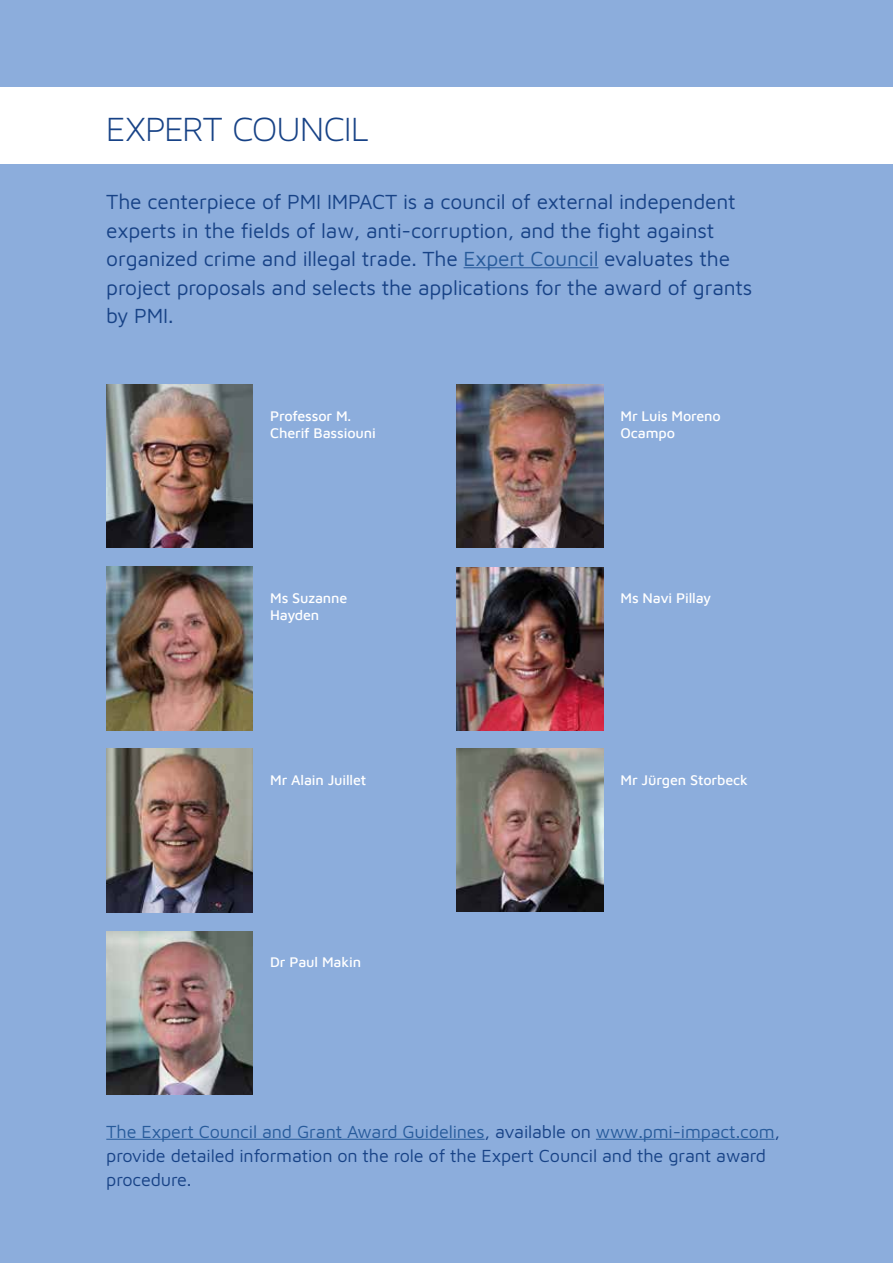
<style>
.page{position:relative;width:893px;height:1263px;background:#8caddc}
.page>*{position:absolute;margin:0;border:0;box-sizing:border-box;transform-origin:0 0}
.t1{font:36px "Maven Pro Light 300";letter-spacing:-.02em;color:#174286}
.t2{font:21px/28.5px "Maven Pro";letter-spacing:-.01em;color:#174286}
.t3{font:18px/24px "Maven Pro";letter-spacing:-.01em;color:#174286}
.t4{font:500 14.4px/17.2px "Maven Pro";letter-spacing:-.01em;color:#fff}
.s1{color:#275b9b}
</style>
<div class="page">
<hr style="left:464px;top:267px;width:134px;height:1px;background:#275b9b">
<hr style="left:106px;top:1139px;width:379px;height:1px;background:#275b9b">
<hr style="left:596px;top:1139px;width:179px;height:1px;background:#275b9b">
<div style="left:0;top:87px;width:893px;height:77px;background:#fff"></div>
<img style="left:457px;top:384px;width:146px;height:164px">
<img style="left:106px;top:385px;width:147px;height:163px">
<img style="left:106px;top:749px;width:147px;height:163px">
<img style="left:106px;top:931px;width:147px;height:163px">
<img style="left:457px;top:567px;width:146px;height:163px">
<img style="left:457px;top:749px;width:146px;height:162px">
<img style="left:106px;top:567px;width:147px;height:163px">
<h1 class="t1" style="left:106px;top:110px;width:264px">EXPERT COUNCIL</h1>
<p class="t2" style="left:106px;top:186px;width:648px">The centerpiece of PMI IMPACT is a council of external independent experts in the fields of law, anti-corruption, and the fight against organized crime and illegal trade. The <span class="s1">Expert Council</span> evaluates the project proposals and selects the applications for the award of grants by PMI.</p>
<p class="t4" style="left:270px;top:406px;width:107px">Professor M.<br>Cherif Bassiouni</p>
<p class="t4" style="left:620px;top:406px;width:102px">Mr Luis Moreno<br>Ocampo</p>
<p class="t4" style="left:270px;top:588px;width:79px">Ms Suzanne<br>Hayden</p>
<p class="t4" style="left:620px;top:589px;width:92px">Ms Navi Pillay</p>
<p class="t4" style="left:270px;top:770px;width:98px">Mr Alain Juillet</p>
<p class="t4" style="left:620px;top:770px;width:129px">Mr Jürgen Storbeck</p>
<p class="t4" style="left:270px;top:953px;width:92px">Dr Paul Makin</p>
<p class="t3" style="left:106px;top:1118px;width:675px"><span class="s1">The Expert Council and Grant Award Guidelines</span>, available on <span class="s1">www.pmi-impact.com</span>, provide detailed information on the role of the Expert Council and the grant award procedure.</p>
</div>
